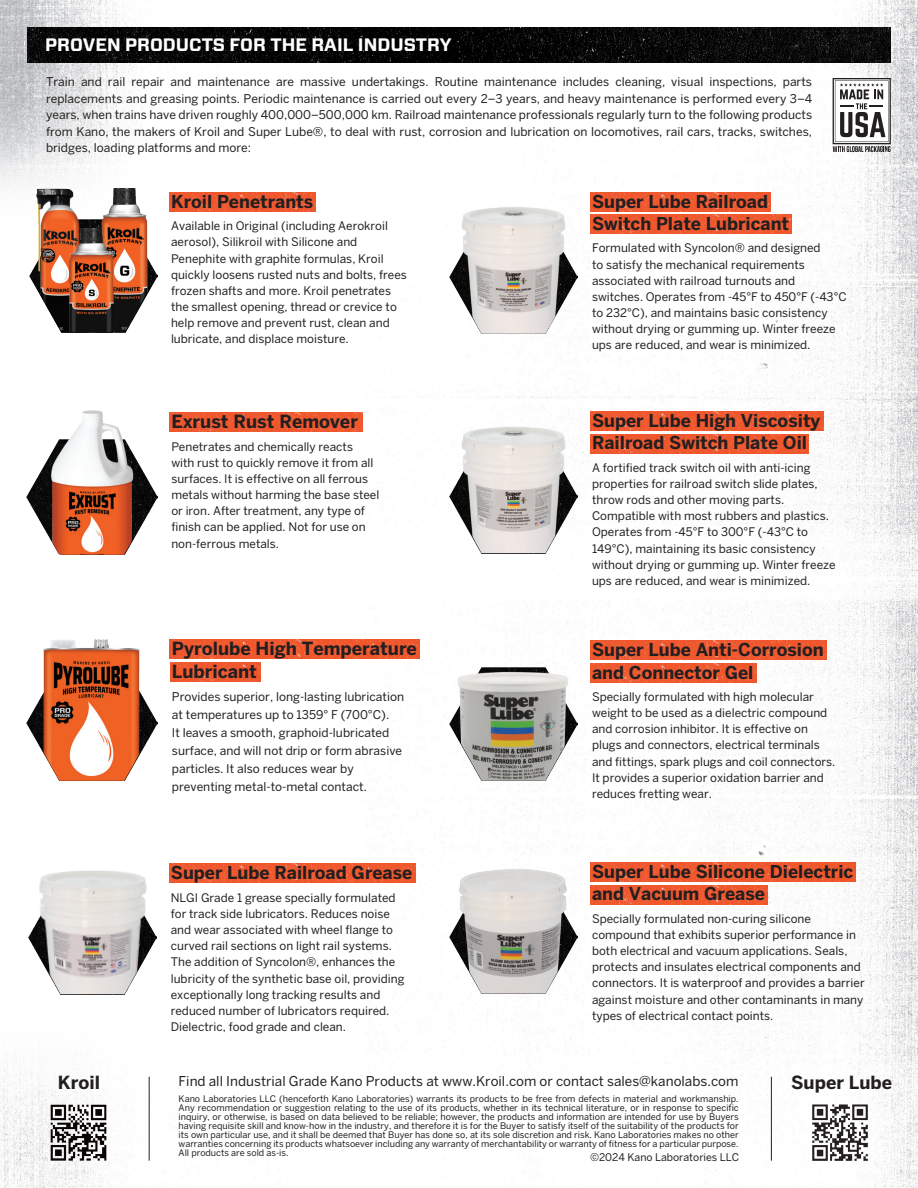
<style>
.page{position:relative;width:918px;height:1188px;background:#fff}
.page>*{position:absolute;margin:0;border:0;box-sizing:border-box;transform-origin:0 0}
.t1{font:700 18px/22.5px "Benton Sans";color:#231f20}
.t2{font:700 18px "Vitesse Sans";color:#fff}
.t3{font:700 17.7px/22px "Benton Sans";color:#231f20}
.t4{font:13.5px "Benton Sans";color:#231f20}
.t5{font:12px/18px "Benton Sans";color:#231f20;text-align:justify}
.t6{font:11.7px/16.2px "Benton Sans";color:#231f20}
.t7{font:10.5px "Benton Sans";color:#231f20}
.t8{font:9px/9px "Benton Sans";color:#231f20;text-align:justify}
</style>
<div class="page">
<img style="left:0;top:0;width:918px;height:1188px">
<img style="left:459px;top:27px;width:432px;height:36px">
<div style="left:27px;top:27px;width:432px;height:36px;background:#000"></div>
<img style="left:169px;top:192px;width:147px;height:20px">
<img style="left:29px;top:219px;width:128px;height:113px">
<img style="left:99px;top:188px;width:51px;height:144px">
<img style="left:36px;top:189px;width:46px;height:143px">
<img style="left:68px;top:228px;width:47px;height:104px">
<hr style="left:771px;top:1077px;width:1px;height:84px;background:#231f20">
<svg style="left:833px;top:78px;width:58px;height:74px"></svg>
<hr style="left:149px;top:1077px;width:1px;height:84px;background:#231f20">
<img style="left:810px;top:1103px;width:60px;height:59px">
<img style="left:47px;top:1100px;width:64px;height:65px">
<img style="left:590px;top:412px;width:234px;height:19px">
<img style="left:590px;top:434px;width:219px;height:19px">
<img style="left:169px;top:412px;width:194px;height:20px">
<img style="left:27px;top:439px;width:130px;height:116px">
<img style="left:48px;top:410px;width:87px;height:145px">
<img style="left:29px;top:836px;width:127px;height:158px">
<img style="left:169px;top:863px;width:246px;height:19px">
<img style="left:170px;top:640px;width:250px;height:19px">
<img style="left:170px;top:663px;width:90px;height:19px">
<img style="left:27px;top:665px;width:130px;height:116px">
<img style="left:39px;top:639px;width:105px;height:142px">
<img style="left:590px;top:192px;width:180px;height:20px">
<img style="left:590px;top:215px;width:202px;height:19px">
<img style="left:450px;top:638px;width:127px;height:143px">
<img style="left:590px;top:641px;width:237px;height:19px">
<img style="left:590px;top:663px;width:167px;height:19px">
<img style="left:590px;top:863px;width:266px;height:19px">
<img style="left:590px;top:885px;width:178px;height:19px">
<img style="left:450px;top:173px;width:127px;height:161px">
<img style="left:450px;top:393px;width:127px;height:160px">
<img style="left:450px;top:823px;width:127px;height:171px">
<h1 class="t2" style="left:45px;top:33px;width:408px">PROVEN PRODUCTS FOR THE RAIL INDUSTRY</h1>
<p class="t5" style="left:46px;top:73px;width:768px;line-height:16.5px">Train and rail repair and maintenance are massive undertakings. Routine maintenance includes cleaning, visual inspections, parts replacements and greasing points. Periodic maintenance is carried out every 2–3 years, and heavy maintenance is performed every 3–4 years, when trains have driven roughly 400,000–500,000 km. Railroad maintenance professionals regularly turn to the following products from Kano, the makers of Kroil and Super Lube®, to deal with rust, corrosion and lubrication on locomotives, rail cars, tracks, switches, bridges, loading platforms and more:</p>
<h2 class="t3" style="left:171px;top:190px;width:144px">Kroil Penetrants</h2>
<p class="t6" style="left:171px;top:218px;width:237px">Available in Original (including Aerokroil aerosol), Silikroil with Silicone and Penephite with graphite formulas, Kroil quickly loosens rusted nuts and bolts, frees frozen shafts and more. Kroil penetrates the smallest opening, thread or crevice to help remove and prevent rust, clean and lubricate, and displace moisture.</p>
<h1 class="t1" style="left:171px;top:410px;width:188px">Exrust Rust Remover</h1>
<p class="t6" style="left:171px;top:438px;width:210px">Penetrates and chemically reacts<br>with rust to quickly remove it from all surfaces. It is effective on all ferrous metals without harming the base steel or iron. After treatment, any type of finish can be applied. Not for use on non-ferrous metals.</p>
<h1 class="t1" style="left:172px;top:637px;width:247px">Pyrolube High Temperature<br>Lubricant</h1>
<p class="t5" style="left:172px;top:687px;width:234px;text-align:left">Provides superior, long-lasting lubrication at temperatures up to 1359° F (700°C).<br>It leaves a smooth, graphoid-lubricated surface, and will not drip or form abrasive particles. It also reduces wear by preventing metal-to-metal contact.</p>
<h2 class="t3" style="left:171px;top:861px;width:243px">Super Lube Railroad Grease</h2>
<p class="t6" style="left:171px;top:889px;width:235px">NLGI Grade 1 grease specially formulated for track side lubricators. Reduces noise and wear associated with wheel flange to curved rail sections on light rail systems.<br>The addition of Syncolon®, enhances the lubricity of the synthetic base oil, providing exceptionally long tracking results and reduced number of lubricators required.<br>Dielectric, food grade and clean.</p>
<h2 class="t3" style="left:592px;top:190px;width:199px;line-height:22.5px">Super Lube Railroad<br>Switch Plate Lubricant</h2>
<p class="t6" style="left:592px;top:240px;width:256px">Formulated with Syncolon® and designed<br>to satisfy the mechanical requirements associated with railroad turnouts and switches. Operates from -45°F to 450°F (-43°C to 232°C), and maintains basic consistency without drying or gumming up. Winter freeze ups are reduced, and wear is minimized.</p>
<h2 class="t3" style="left:592px;top:409px;width:230px">Super Lube High Viscosity<br>Railroad Switch Plate Oil</h2>
<p class="t6" style="left:592px;top:459px;width:245px">A fortified track switch oil with anti-icing properties for railroad switch slide plates, throw rods and other moving parts.<br>Compatible with most rubbers and plastics.<br>Operates from -45°F to 300°F (-43°C to 149°C), maintaining its basic consistency without drying or gumming up. Winter freeze ups are reduced, and wear is minimized.</p>
<h2 class="t3" style="left:592px;top:638px;width:233px;line-height:22.5px">Super Lube Anti-Corrosion and Connector Gel</h2>
<p class="t6" style="left:592px;top:688px;width:245px">Specially formulated with high molecular weight to be used as a dielectric compound and corrosion inhibitor. It is effective on plugs and connectors, electrical terminals and fittings, spark plugs and coil connectors.<br>It provides a superior oxidation barrier and reduces fretting wear.</p>
<h2 class="t3" style="left:592px;top:860px;width:263px">Super Lube Silicone Dielectric and Vacuum Grease</h2>
<p class="t6" style="left:592px;top:910px;width:274px">Specially formulated non-curing silicone compound that exhibits superior performance in both electrical and vacuum applications. Seals, protects and insulates electrical components and connectors. It is waterproof and provides a barrier against moisture and other contaminants in many types of electrical contact points.</p>
<h1 class="t1" style="left:58px;top:1071px;width:44px">Kroil</h1>
<p class="t4" style="left:179px;top:1073px;width:561px">Find all Industrial Grade Kano Products at www.Kroil.com or contact sales@kanolabs.com</p>
<h1 class="t1" style="left:791px;top:1071px;width:102px">Super Lube</h1>
<p class="t8" style="left:179px;top:1095px;width:562px">Kano Laboratories LLC (henceforth Kano Laboratories) warrants its products to be free from defects in material and workmanship.<br>Any recommendation or suggestion relating to the use of its products, whether in its technical literature, or in response to specific inquiry, or otherwise, is based on data believed to be reliable; however, the products and information are intended for use by Buyers having requisite skill and know-how in the industry, and therefore it is for the Buyer to satisfy itself of the suitability of the products for its own particular use, and it shall be deemed that Buyer has done so, at its sole discretion and risk. Kano Laboratories makes no other warranties concerning its products whatsoever including any warranty of merchantability or warranty of fitness for a particular purpose.<br>All products are sold as-is.</p>
<p class="t7" style="left:590px;top:1151px;width:151px">©2024 Kano Laboratories LLC</p>
</div>
